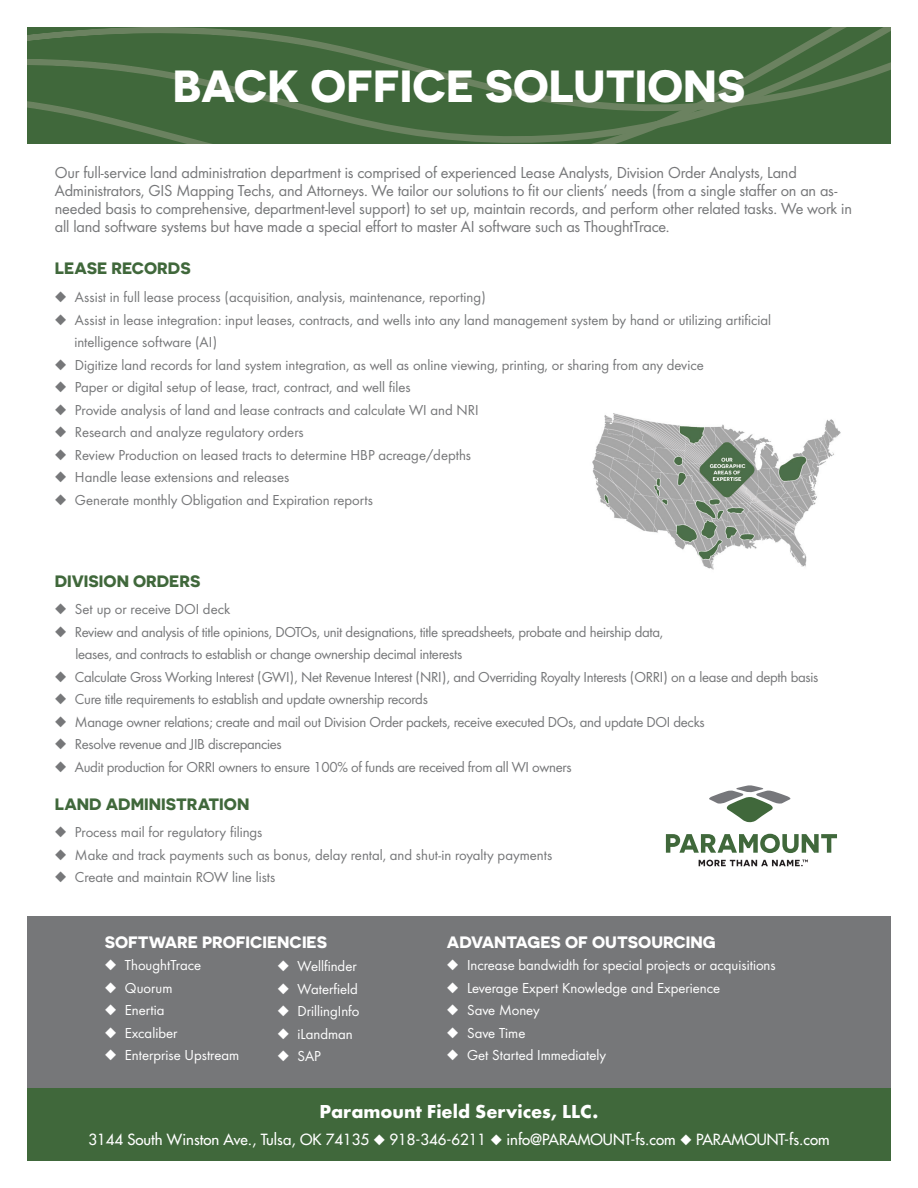
<style>
.page{position:relative;width:918px;height:1188px;background:#fff}
.page>*{position:absolute;margin:0;border:0;box-sizing:border-box;transform-origin:0 0}
.t1{font:700 45px "Novecentosanswide";color:#fff}
.t2{font:700 19.5px "Futura";color:#fff}
.t3{font:16.5px/18px "Futura Boo";letter-spacing:-.01em;color:#767779}
.t4{font:700 16.5px "Novecentosanswide";color:#40683b}
.t5{font:700 16.5px "Novecentosanswide";color:#fff}
.t6{font:15px/22.5px "Futura Boo";letter-spacing:-.005em;color:#767779}
.t7{font:15px "Futura Boo";color:#fff}
.t8{font:15px "Futura";color:#fff}
</style>
<div class="page">
<div style="left:27px;top:916px;width:864px;height:177px;background:#767779"></div>
<svg style="left:27px;top:114px;width:864px;height:30px;background:#466b40"></svg>
<svg style="left:27px;top:27px;width:864px;height:87px;background:#456b40"></svg>
<svg style="left:709px;top:785px;width:82px;height:37px"></svg>
<svg style="left:666px;top:834px;width:171px;height:19px"></svg>
<svg style="left:699px;top:860px;width:109px;height:6px"></svg>
<div style="left:27px;top:1089px;width:864px;height:72px;background:#40683b"></div>
<img style="left:592px;top:413px;width:249px;height:157px">
<h1 class="t1" style="left:173px;top:58px;width:574px">BACK OFFICE SOLUTIONS</h1>
<p class="t3" style="left:55px;top:163px;width:799px">Our full-service land administration department is comprised of experienced Lease Analysts, Division Order Analysts, Land Administrators, GIS Mapping Techs, and Attorneys. We tailor our solutions to fit our clients’ needs (from a single staffer on an as&shy;needed basis to comprehensive, department-level support) to set up, maintain records, and perform other related tasks. We work in all land software systems but have made a special effort to master AI software such as ThoughtTrace.</p>
<p class="t4" style="left:55px;top:258px;width:137px">LEASE RECORDS</p>
<p class="t6" style="left:55px;top:286px;width:433px">◆ Assist in full lease process (acquisition, analysis, maintenance, reporting)</p>
<p class="t6" style="left:74px;top:308px;width:698px;text-indent:-20px">◆ Assist in lease integration: input leases, contracts, and wells into any land management system by hand or utilizing artificial intelligence software (AI)</p>
<p class="t6" style="left:55px;top:353px;width:650px">◆ Digitize land records for land system integration, as well as online viewing, printing, or sharing from any device</p>
<p class="t6" style="left:55px;top:376px;width:358px">◆ Paper or digital setup of lease, tract, contract, and well files</p>
<p class="t6" style="left:55px;top:398px;width:425px">◆ Provide analysis of land and lease contracts and calculate WI and NRI</p>
<p class="t6" style="left:55px;top:421px;width:250px">◆ Research and analyze regulatory orders</p>
<p class="t6" style="left:55px;top:443px;width:418px">◆ Review Production on leased tracts to determine HBP acreage/depths</p>
<p class="t6" style="left:55px;top:466px;width:236px">◆ Handle lease extensions and releases</p>
<p class="t6" style="left:55px;top:488px;width:320px">◆ Generate monthly Obligation and Expiration reports</p>
<p class="t4" style="left:55px;top:571px;width:147px">DIVISION ORDERS</p>
<p class="t6" style="left:55px;top:598px;width:177px">◆ Set up or receive DOI deck</p>
<p class="t6" style="left:76px;top:620px;width:589px;text-indent:-21px">◆ Review and analysis of title opinions, DOTOs, unit designations, title spreadsheets, probate and heirship data, leases, and contracts to establish or change ownership decimal interests</p>
<p class="t6" style="left:55px;top:665px;width:765px">◆ Calculate Gross Working Interest (GWI), Net Revenue Interest (NRI), and Overriding Royalty Interests (ORRI) on a lease and depth basis</p>
<p class="t6" style="left:55px;top:688px;width:375px">◆ Cure title requirements to establish and update ownership records</p>
<p class="t6" style="left:55px;top:710px;width:651px">◆ Manage owner relations; create and mail out Division Order packets, receive executed DOs, and update DOI decks</p>
<p class="t6" style="left:55px;top:733px;width:229px">◆ Resolve revenue and JIB discrepancies</p>
<p class="t6" style="left:55px;top:755px;width:518px">◆ Audit production for ORRI owners to ensure 100% of funds are received from all WI owners</p>
<p class="t4" style="left:55px;top:794px;width:196px">LAND ADMINISTRATION</p>
<p class="t6" style="left:55px;top:821px;width:209px">◆ Process mail for regulatory filings</p>
<p class="t6" style="left:55px;top:843px;width:499px">◆ Make and track payments such as bonus, delay rental, and shut-in royalty payments</p>
<p class="t6" style="left:55px;top:866px;width:222px">◆ Create and maintain ROW line lists</p>
<p class="t5" style="left:105px;top:932px;width:224px">SOFTWARE PROFICIENCIES</p>
<p class="t7" style="left:105px;top:957px;width:98px">◆ ThoughtTrace</p>
<p class="t7" style="left:105px;top:979px;width:69px">◆ Quorum</p>
<p class="t7" style="left:105px;top:1002px;width:61px">◆ Enertia</p>
<p class="t7" style="left:105px;top:1024px;width:74px">◆ Excaliber</p>
<p class="t7" style="left:105px;top:1047px;width:136px">◆ Enterprise Upstream</p>
<p class="t7" style="left:278px;top:957px;width:81px">◆ Wellfinder</p>
<p class="t7" style="left:278px;top:980px;width:82px">◆ Waterfield</p>
<p class="t7" style="left:278px;top:1002px;width:84px">◆ DrillingInfo</p>
<p class="t7" style="left:278px;top:1025px;width:77px">◆ iLandman</p>
<p class="t7" style="left:278px;top:1047px;width:45px">◆ SAP</p>
<p class="t5" style="left:447px;top:932px;width:270px">ADVANTAGES OF OUTSOURCING</p>
<p class="t7" style="left:447px;top:957px;width:330px">◆ Increase bandwidth for special projects or acquisitions</p>
<p class="t7" style="left:447px;top:979px;width:275px">◆ Leverage Expert Knowledge and Experience</p>
<p class="t7" style="left:447px;top:1002px;width:94px">◆ Save Money</p>
<p class="t7" style="left:447px;top:1024px;width:80px">◆ Save Time</p>
<p class="t7" style="left:447px;top:1047px;width:161px">◆ Get Started Immediately</p>
<h2 class="t2" style="left:320px;top:1098px;width:280px">Paramount Field Services, LLC.</h2>
<p class="t8" style="left:88px;top:1131px;width:743px">3144 South Winston Ave., Tulsa, OK 74135 ◆ 918-346-6211 ◆ info@PARAMOUNT-fs.com ◆ PARAMOUNT-fs.com</p>
</div>
